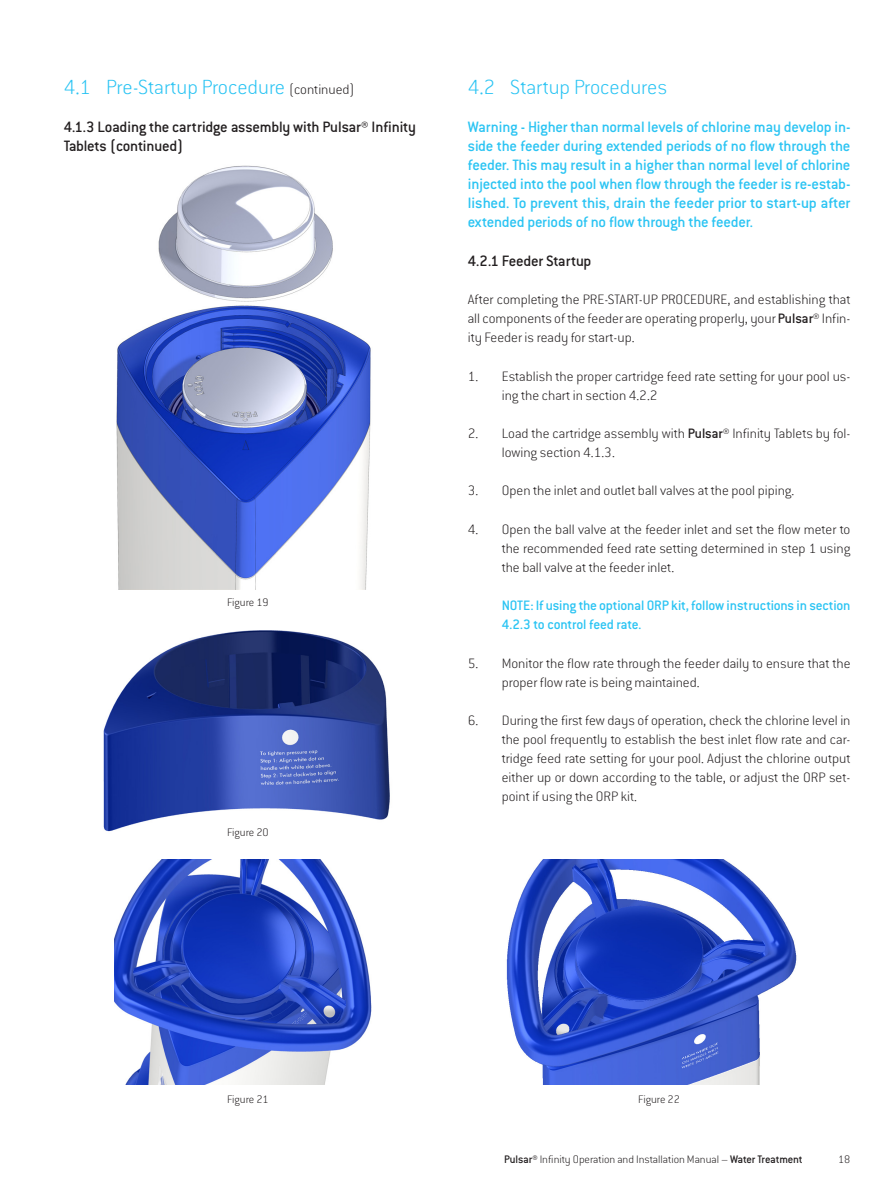
<style>
.page{position:relative;width:893px;height:1191px;background:#fff}
.page>*{position:absolute;margin:0;border:0;box-sizing:border-box;transform-origin:0 0}
.Title_15pt{font:200 22.5px "Conduit ITC Std";color:#2bc4f3}
.Subtitle_11pt{font:500 16.5px/19.2px "Conduit ITC Std";letter-spacing:-.015em;color:#2bc4f3;text-align:justify}
.Subtitle_11pt-2{font:500 16.5px/19.2px "Conduit ITC Std";letter-spacing:-.015em;color:#231f20}
.Title_15pt-2{font:500 16.5px "Conduit ITC Std";letter-spacing:-.015em;color:#231f20}
.Body_Copy_10pt{font:200 15px/19.2px "Conduit ITC Std";color:#231f20;text-align:justify}
.Body_Copy_10pt-2{font:500 15px/19.2px "Conduit ITC Std";letter-spacing:-.015em;color:#2bc4f3}
.t1{font:200 12px "Conduit ITC Std";color:#231f20}
.s1{font-size:15px;color:#231f20}
.s2{font-weight:500}
</style>
<div class="page">
<img style="left:116px;top:165px;width:255px;height:424px">
<img style="left:115px;top:859px;width:257px;height:225px">
<img style="left:506px;top:859px;width:291px;height:225px">
<img style="left:103px;top:631px;width:287px;height:201px">
<p class="Title_15pt" style="left:64px;top:73px;width:292px">4.1 Pre-Startup Procedure <span class="s1">(continued)</span></p>
<p class="Subtitle_11pt-2" style="left:64px;top:117px;width:354px">4.1.3 Loading the cartridge assembly with Pulsar® Infinity<br>Tablets (continued)</p>
<p class="t1" style="left:227px;top:595px;width:43px">Figure 19</p>
<p class="t1" style="left:227px;top:825px;width:43px">Figure 20</p>
<p class="Title_15pt" style="left:468px;top:73px;width:201px">4.2 Startup Procedures</p>
<p class="Subtitle_11pt" style="left:468px;top:117px;width:384px">Warning - Higher than normal levels of chlorine may develop in&shy;side the feeder during extended periods of no flow through the feeder. This may result in a higher than normal level of chlorine injected into the pool when flow through the feeder is re-estab&shy;lished. To prevent this, drain the feeder prior to start-up after extended periods of no flow through the feeder.</p>
<p class="Title_15pt-2" style="left:468px;top:251px;width:125px">4.2.1 Feeder Startup</p>
<p class="Body_Copy_10pt" style="left:468px;top:289px;width:384px">After completing the PRE-START-UP PROCEDURE, and establishing that all components of the feeder are operating properly, your <span class="s2">Pulsar</span>® Infin&shy;ity Feeder is ready for start-up.</p>
<p class="Body_Copy_10pt" style="left:502px;top:366px;width:350px;text-indent:-34px">1. Establish the proper cartridge feed rate setting for your pool us&shy;ing the chart in section 4.2.2</p>
<p class="Body_Copy_10pt" style="left:502px;top:423px;width:350px;text-indent:-34px">2. Load the cartridge assembly with <span class="s2">Pulsar</span>® Infinity Tablets by fol&shy;lowing section 4.1.3.</p>
<p class="Body_Copy_10pt" style="left:468px;top:481px;width:328px">3. Open the inlet and outlet ball valves at the pool piping.</p>
<p class="Body_Copy_10pt" style="left:502px;top:519px;width:350px;text-indent:-34px">4. Open the ball valve at the feeder inlet and set the flow meter to the recommended feed rate setting determined in step 1 using the ball valve at the feeder inlet.</p>
<p class="Body_Copy_10pt-2" style="left:502px;top:595px;width:350px">NOTE: If using the optional ORP kit, follow instructions in section<br>4.2.3 to control feed rate.</p>
<p class="Body_Copy_10pt" style="left:502px;top:653px;width:350px;text-indent:-34px">5. Monitor the flow rate through the feeder daily to ensure that the proper flow rate is being maintained.</p>
<p class="Body_Copy_10pt" style="left:502px;top:710px;width:350px;text-indent:-34px">6. During the first few days of operation, check the chlorine level in the pool frequently to establish the best inlet flow rate and car&shy;tridge feed rate setting for your pool. Adjust the chlorine output either up or down according to the table, or adjust the ORP set&shy;point if using the ORP kit.</p>
<p class="t1" style="left:227px;top:1091px;width:43px">Figure 21</p>
<p class="t1" style="left:638px;top:1091px;width:43px">Figure 22</p>
<p class="t1" style="left:504px;top:1151px;width:300px"><span class="s2">Pulsar®</span> Infinity Operation and Installation Manual – <span class="s2">Water Treatment</span></p>
<p class="t1" style="left:838px;top:1151px;width:14px">18</p>
</div>
